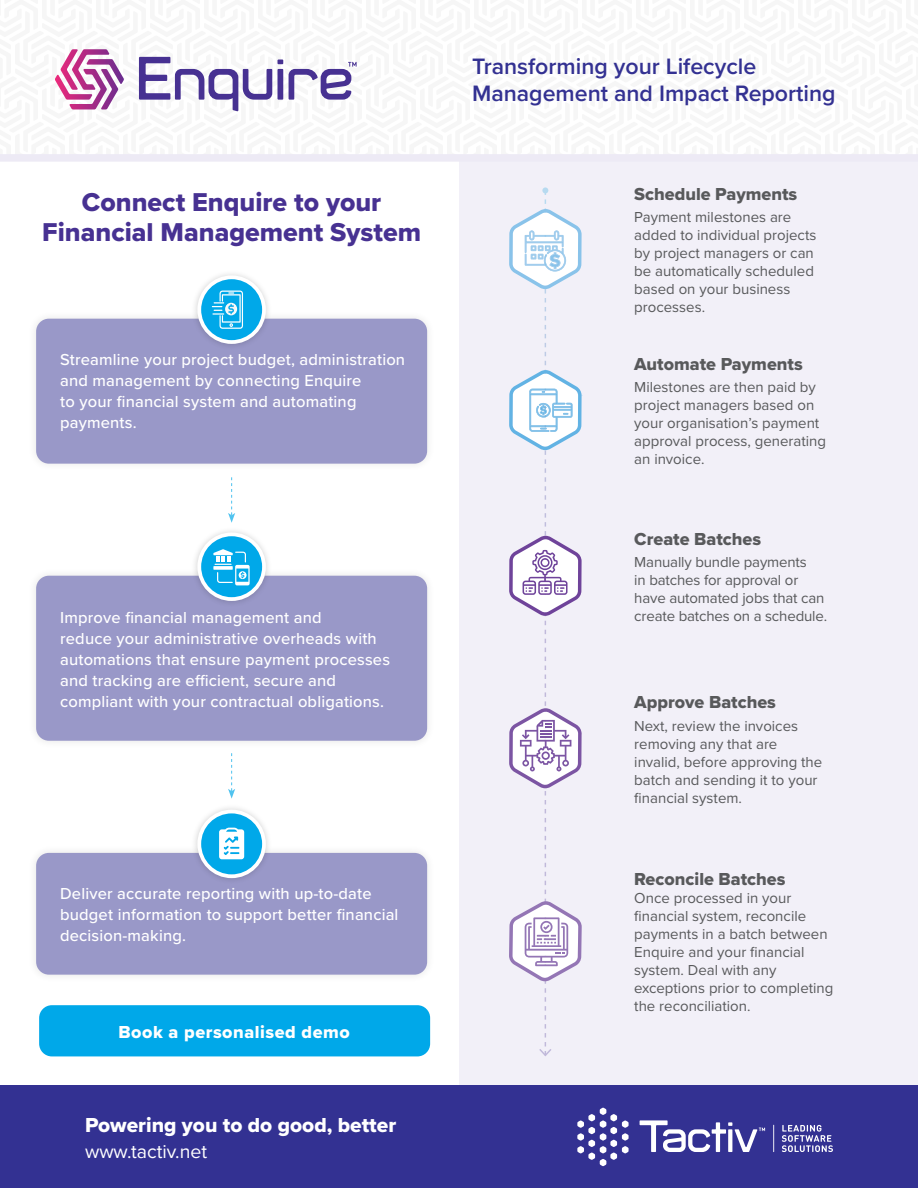
<style>
.page{position:relative;width:918px;height:1188px;background:#fff}
.page>*{position:absolute;margin:0;border:0;box-sizing:border-box;transform-origin:0 0}
.t1{font:26.7px/30px "Proxima Nova Extrabld";color:#473192;text-align:center}
.t2{font:600 23.1px/27.2px "Proxima Nova";color:#333192}
.t3{font:21px "Proxima Nova Extrabld";color:#fff}
.t4{font:19.5px "Proxima Nova";color:#fff}
.t5{font:18px "Proxima Nova Extrabld";color:#58595b}
.t6{font:18px "Proxima Nova Extrabld";letter-spacing:.03em;color:#fff}
.t7{font:500 16.5px/21px "Proxima Nova";letter-spacing:.01em;color:#fff}
.t8{font:15px/18px "Proxima Nova";color:#58595b}
</style>
<div class="page">
<div style="left:460px;top:156px;width:458px;height:942px;background:#f2f0f8"></div>
<div style="left:0;top:0;width:918px;height:155px;background:#f9f9f9"></div>
<div style="left:0;top:1086px;width:918px;height:102px;background:#333192"></div>
<svg style="left:773px;top:1125px;width:1px;height:27px"></svg>
<svg style="left:782px;top:1125px;width:51px;height:27px"></svg>
<svg style="left:577px;top:1108px;width:52px;height:58px"></svg>
<svg style="left:640px;top:1120px;width:125px;height:32px"></svg>
<svg style="left:55px;top:49px;width:69px;height:60px"></svg>
<div style="left:278px;top:69px;width:5px;height:31px;background:#473192"></div>
<svg style="left:278px;top:60px;width:5px;height:4px"></svg>
<svg style="left:139px;top:57px;width:133px;height:54px"></svg>
<svg style="left:289px;top:62px;width:68px;height:38px"></svg>
<div style="left:0;top:154px;width:918px;height:8px;background:#edeaf5"></div>
<svg style="left:228px;top:477px;width:7px;height:46px"></svg>
<svg style="left:228px;top:753px;width:7px;height:46px"></svg>
<div style="left:39px;top:1005px;width:391px;height:51px;background:#00a8e9;border-radius:13px"></div>
<svg style="left:509px;top:187px;width:73px;height:869px"></svg>
<div style="left:27px;top:309px;width:409px;height:164px;background:#000;opacity:.21"></div>
<div style="left:36px;top:319px;width:391px;height:145px;background:#9998c8;border-radius:13px"></div>
<div style="left:27px;top:844px;width:409px;height:140px;background:#fbfbfb"></div>
<div style="left:36px;top:853px;width:391px;height:122px;background:#9998c8;border-radius:13px"></div>
<div style="left:27px;top:566px;width:409px;height:184px;background:#000;opacity:.21"></div>
<div style="left:36px;top:576px;width:391px;height:165px;background:#9998c8;border-radius:13px"></div>
<div style="left:191px;top:526px;width:81px;height:81px;background:#000;opacity:.18"></div>
<svg style="left:199px;top:534px;width:65px;height:65px;background:#20b3eb"></svg>
<div style="left:197px;top:532px;width:69px;height:69px;border:4px solid #fff;border-radius:50%"></div>
<svg style="left:213px;top:549px;width:37px;height:36px"></svg>
<div style="left:191px;top:269px;width:81px;height:81px;background:#000;opacity:.18"></div>
<svg style="left:199px;top:277px;width:65px;height:65px;background:#1eb2eb"></svg>
<div style="left:197px;top:275px;width:69px;height:69px;border:4px solid #fff;border-radius:50%"></div>
<svg style="left:212px;top:291px;width:31px;height:38px"></svg>
<div style="left:191px;top:803px;width:81px;height:82px;background:#000;opacity:.18"></div>
<div style="left:199px;top:812px;width:65px;height:64px;background:#00a8e9;border-radius:50%"></div>
<div style="left:197px;top:810px;width:69px;height:68px;border:4px solid #fff;border-radius:50%"></div>
<svg style="left:219px;top:828px;width:25px;height:31px"></svg>
<h1 class="t1" style="left:42px;top:186px;width:380px">Connect Enquire to your<br>Financial Management System</h1>
<p class="t7" style="left:60px;top:348px;width:347px">Streamline your project budget, administration and management by connecting Enquire<br>to your financial system and automating payments.</p>
<p class="t7" style="left:60px;top:606px;width:331px">Improve financial management and<br>reduce your administrative overheads with automations that ensure payment processes and tracking are efficient, secure and compliant with your contractual obligations.</p>
<p class="t7" style="left:60px;top:882px;width:340px">Deliver accurate reporting with up-to-date budget information to support better financial decision-making.</p>
<p class="t6" style="left:119px;top:1019px;width:233px">Book a personalised demo</p>
<h3 class="t3" style="left:85px;top:1109px;width:313px">Powering you to do good, better</h3>
<h3 class="t4" style="left:85px;top:1137px;width:124px">www.tactiv.net</h3>
<h2 class="t2" style="left:472px;top:52px;width:365px">Transforming your Lifecycle<br>Management and Impact Reporting</h2>
<p class="t5" style="left:634px;top:181px;width:165px">Schedule Payments</p>
<p class="t8" style="left:634px;top:208px;width:184px">Payment milestones are added to individual projects by project managers or can be automatically scheduled based on your business processes.</p>
<p class="t5" style="left:634px;top:351px;width:170px">Automate Payments</p>
<p class="t8" style="left:634px;top:378px;width:193px">Milestones are then paid by project managers based on your organisation’s payment approval process, generating an invoice.</p>
<p class="t5" style="left:634px;top:525px;width:128px">Create Batches</p>
<p class="t8" style="left:634px;top:552px;width:194px">Manually bundle payments<br>in batches for approval or have automated jobs that can create batches on a schedule.</p>
<p class="t5" style="left:634px;top:689px;width:143px">Approve Batches</p>
<p class="t8" style="left:634px;top:716px;width:190px">Next, review the invoices removing any that are invalid, before approving the batch and sending it to your financial system.</p>
<p class="t5" style="left:634px;top:866px;width:153px">Reconcile Batches</p>
<p class="t8" style="left:634px;top:889px;width:201px">Once processed in your financial system, reconcile payments in a batch between<br>Enquire and your financial system. Deal with any exceptions prior to completing the reconciliation.</p>
</div>
